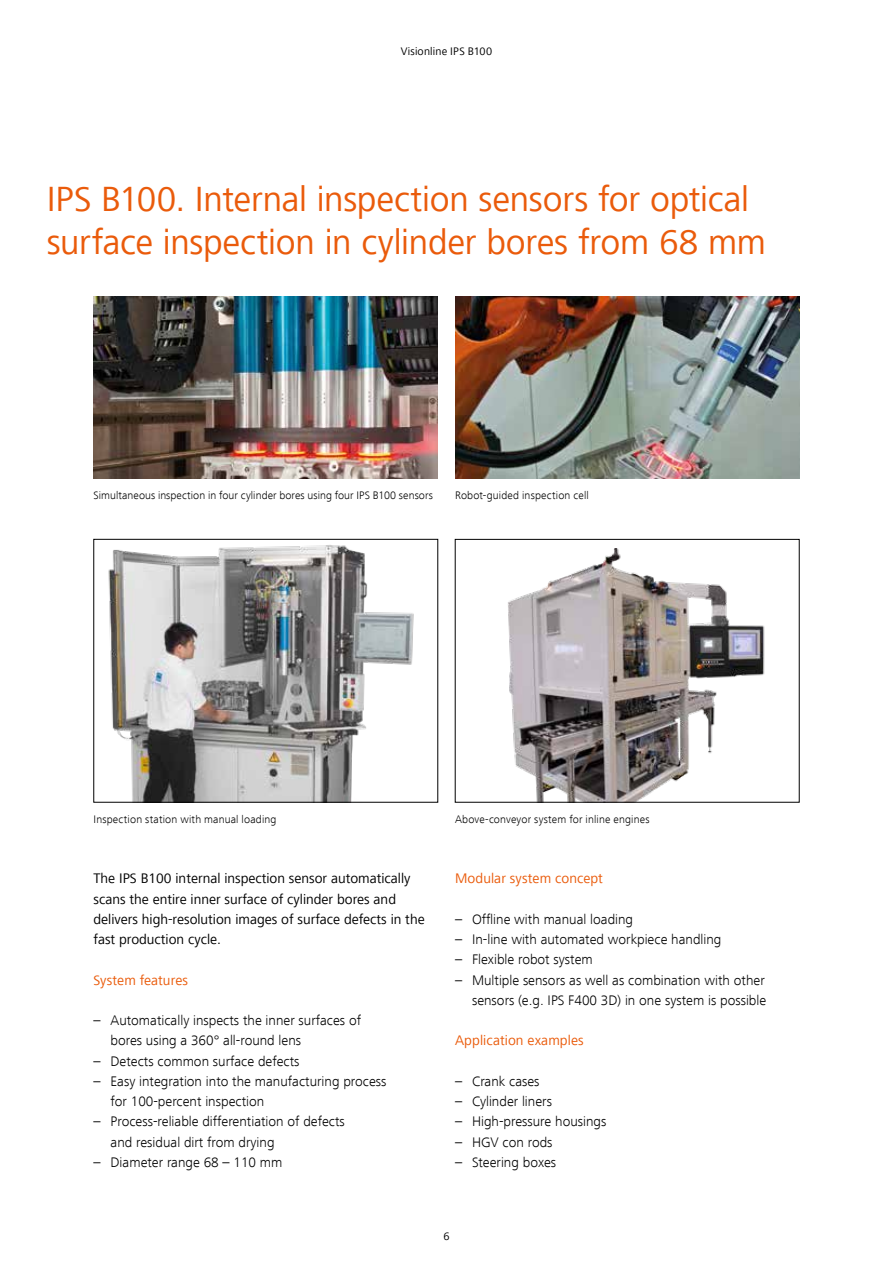
<style>
.page{position:relative;width:893px;height:1263px;background:#fff}
.page>*{position:absolute;margin:0;border:0;box-sizing:border-box;transform-origin:0 0}
.t1{font:36px/43.5px "Frutiger Next LT";letter-spacing:-.005em;color:#ea5b0b}
.t2{font:300 14.25px/20.2px "Frutiger Next LT";color:#000}
.t3{font:14.25px/20.2px "Frutiger Next LT";color:#000}
.t4{font:14.25px "Frutiger Next LT";letter-spacing:.01em;color:#ea5b0b}
.t5{font:300 11.25px "Frutiger Next LT";letter-spacing:.01em;color:#000}
.t6{font:11.25px "Frutiger Next LT";letter-spacing:.015em;color:#000}
</style>
<div class="page">
<img style="left:94px;top:296px;width:344px;height:182px">
<img style="left:455px;top:296px;width:344px;height:182px">
<img style="left:108px;top:545px;width:306px;height:255px">
<div style="left:94px;top:539px;width:344px;height:263px;border:1px solid #000"></div>
<img style="left:508px;top:549px;width:257px;height:251px">
<p class="t6" style="left:401px;top:45px;width:93px">Visionline IPS B100</p>
<h1 class="t1" style="left:47px;top:177px;width:721px">IPS B100. Internal inspection sensors for optical surface inspection in cylinder bores from 68 mm</h1>
<p class="t5" style="left:94px;top:489px;width:341px">Simultaneous inspection in four cylinder bores using four IPS B100 sensors</p>
<p class="t5" style="left:455px;top:489px;width:135px">Robot-guided inspection cell</p>
<p class="t5" style="left:94px;top:813px;width:185px">Inspection station with manual loading</p>
<p class="t5" style="left:455px;top:813px;width:196px">Above-conveyor system for inline engines</p>
<p class="t3" style="left:94px;top:868px;width:333px">The IPS B100 internal inspection sensor automatically scans the entire inner surface of cylinder bores and delivers high-resolution images of surface defects in the fast production cycle.</p>
<p class="t4" style="left:94px;top:972px;width:96px">System features</p>
<p class="t2" style="left:111px;top:1010px;width:252px;text-indent:-17px">– Automatically inspects the inner surfaces of bores using a 360° all-round lens</p>
<p class="t2" style="left:94px;top:1051px;width:207px">– Detects common surface defects</p>
<p class="t2" style="left:111px;top:1071px;width:277px;text-indent:-17px">– Easy integration into the manufacturing process for 100-percent inspection</p>
<p class="t2" style="left:111px;top:1111px;width:236px;text-indent:-17px">– Process-reliable differentiation of defects and residual dirt from drying</p>
<p class="t2" style="left:94px;top:1152px;width:190px">– Diameter range 68 – 110 mm</p>
<p class="t4" style="left:455px;top:871px;width:149px">Modular system concept</p>
<p class="t2" style="left:455px;top:909px;width:180px">– Offline with manual loading</p>
<p class="t2" style="left:455px;top:929px;width:268px">– In-line with automated workpiece handling</p>
<p class="t2" style="left:455px;top:949px;width:139px">– Flexible robot system</p>
<p class="t2" style="left:455px;top:970px;width:313px;text-align:right">– Multiple sensors as well as combination with other sensors (e.g. IPS F400 3D) in one system is possible</p>
<p class="t4" style="left:455px;top:1033px;width:130px">Application examples</p>
<p class="t2" style="left:455px;top:1071px;width:86px">– Crank cases</p>
<p class="t2" style="left:455px;top:1091px;width:98px">– Cylinder liners</p>
<p class="t2" style="left:455px;top:1111px;width:153px">– High-pressure housings</p>
<p class="t2" style="left:455px;top:1132px;width:99px">– HGV con rods</p>
<p class="t2" style="left:455px;top:1152px;width:103px">– Steering boxes</p>
<p class="t6" style="left:443px;top:1229px;width:8px">6</p>
</div>
